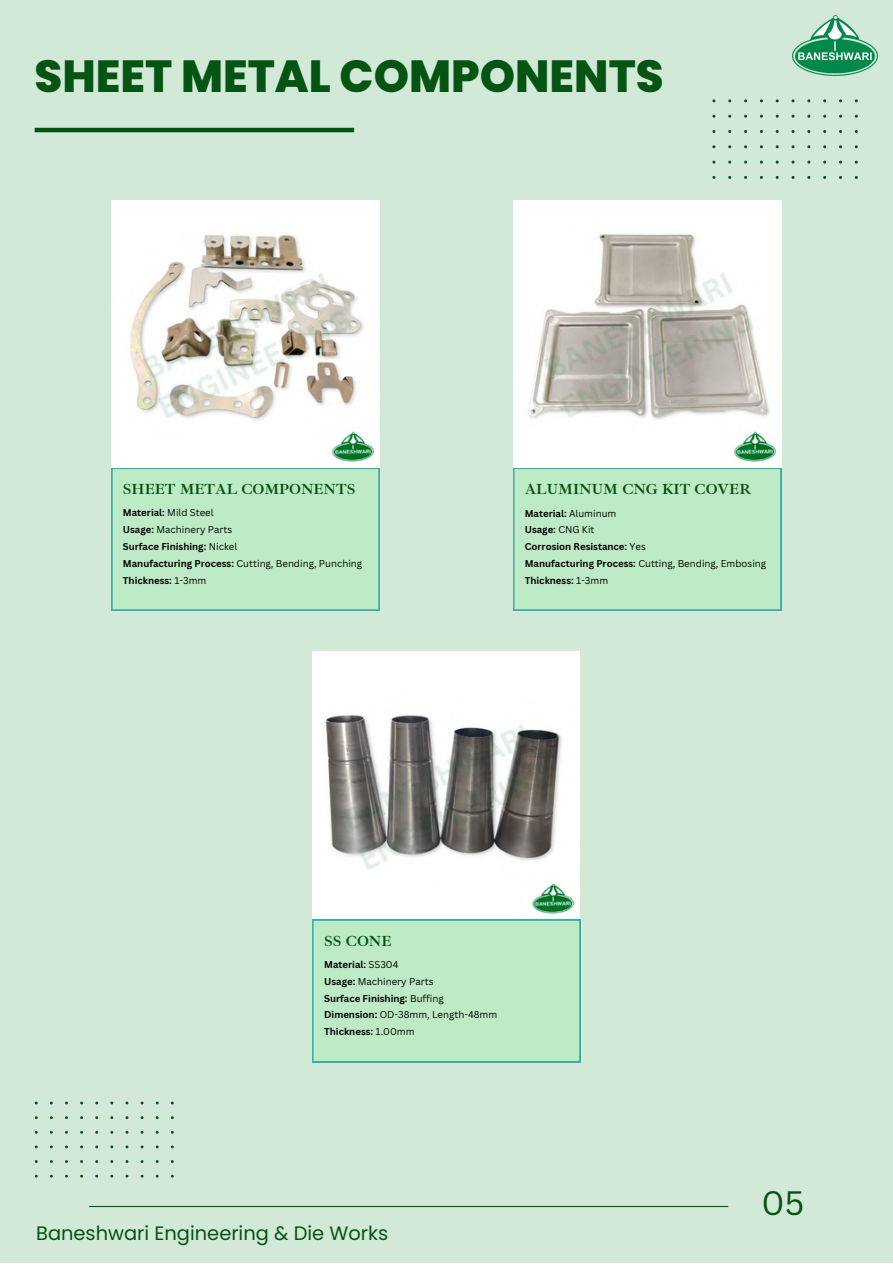
<style>
.page{position:relative;width:893px;height:1264px;background:#fff}
.page>*{position:absolute;margin:0;border:0;box-sizing:border-box;transform-origin:0 0}
.t1{font:800 45px "Poppins";color:#045412}
.t2{font:33px "Canva Sans";color:#045412}
.t3{font:19.5px "Poppins";color:#045412}
.t4{font:700 15px "Ibarra Real Nova";color:#045412}
.t5{font:700 9.6px "Canva Sans";color:#000}
.t6{font:9.6px "Canva Sans";color:#000}
.s1{font-weight:400}
.s2{font-weight:700}
</style>
<div class="page">
<div style="left:0;top:0;width:892px;height:1262px;background:#d3e9d7"></div>
<img style="left:112px;top:200px;width:267px;height:268px">
<div style="left:112px;top:468px;width:267px;height:142px;background:#bdebc5"></div>
<img style="left:513px;top:200px;width:268px;height:268px">
<img style="left:312px;top:652px;width:268px;height:267px">
<hr style="left:89px;top:1205px;width:639px;height:1px;background:#045412">
<hr style="left:35px;top:128px;width:319px;height:4px;background:#045412">
<svg style="left:35px;top:1101px;width:139px;height:76px"></svg>
<div style="left:513px;top:468px;width:268px;height:142px;background:#bdebc5"></div>
<div style="left:312px;top:919px;width:268px;height:143px;background:#bdebc5"></div>
<svg style="left:712px;top:99px;width:145px;height:80px"></svg>
<img style="left:792px;top:16px;width:85px;height:59px">
<p class="t1" style="left:35px;top:44px;width:630px">SHEET METAL COMPONENTS</p>
<p class="t4" style="left:123px;top:480px;width:234px">SHEET METAL COMPONENTS</p>
<p class="t5" style="left:123px;top:506px;width:92px">Material: <span class="s1">Mild Steel</span></p>
<p class="t6" style="left:123px;top:522px;width:111px"><span class="s2">Usage:</span> Machinery Parts</p>
<p class="t5" style="left:123px;top:539px;width:116px">Surface Finishing: <span class="s1">Nickel</span></p>
<p class="t6" style="left:123px;top:556px;width:241px"><span class="s2">Manufacturing Process:</span> Cutting, Bending, Punching</p>
<p class="t5" style="left:123px;top:573px;width:85px">Thickness: <span class="s1">1-3mm</span></p>
<p class="t4" style="left:524px;top:480px;width:228px">ALUMINUM CNG KIT COVER</p>
<p class="t5" style="left:524px;top:506px;width:93px">Material: <span class="s1">Aluminum</span></p>
<p class="t5" style="left:524px;top:523px;width:71px">Usage: <span class="s1">CNG Kit</span></p>
<p class="t5" style="left:524px;top:540px;width:123px">Corrosion Resistance: <span class="s1">Yes</span></p>
<p class="t6" style="left:524px;top:557px;width:243px"><span class="s2">Manufacturing Process:</span> Cutting, Bending, Embosing</p>
<p class="t5" style="left:524px;top:573px;width:85px">Thickness: <span class="s1">1-3mm</span></p>
<p class="t4" style="left:324px;top:932px;width:69px">SS CONE</p>
<p class="t5" style="left:324px;top:957px;width:76px">Material: <span class="s1">SS304</span></p>
<p class="t6" style="left:324px;top:974px;width:111px"><span class="s2">Usage:</span> Machinery Parts</p>
<p class="t5" style="left:324px;top:991px;width:121px">Surface Finishing: <span class="s1">Buffing</span></p>
<p class="t6" style="left:324px;top:1008px;width:174px"><span class="s2">Dimension:</span> OD-38mm, Length-48mm</p>
<p class="t5" style="left:324px;top:1025px;width:92px">Thickness: <span class="s1">1.00mm</span></p>
<p class="t3" style="left:36px;top:1219px;width:354px">Baneshwari Engineering &amp; Die Works</p>
<p class="t2" style="left:761px;top:1179px;width:44px">05</p>
</div>
